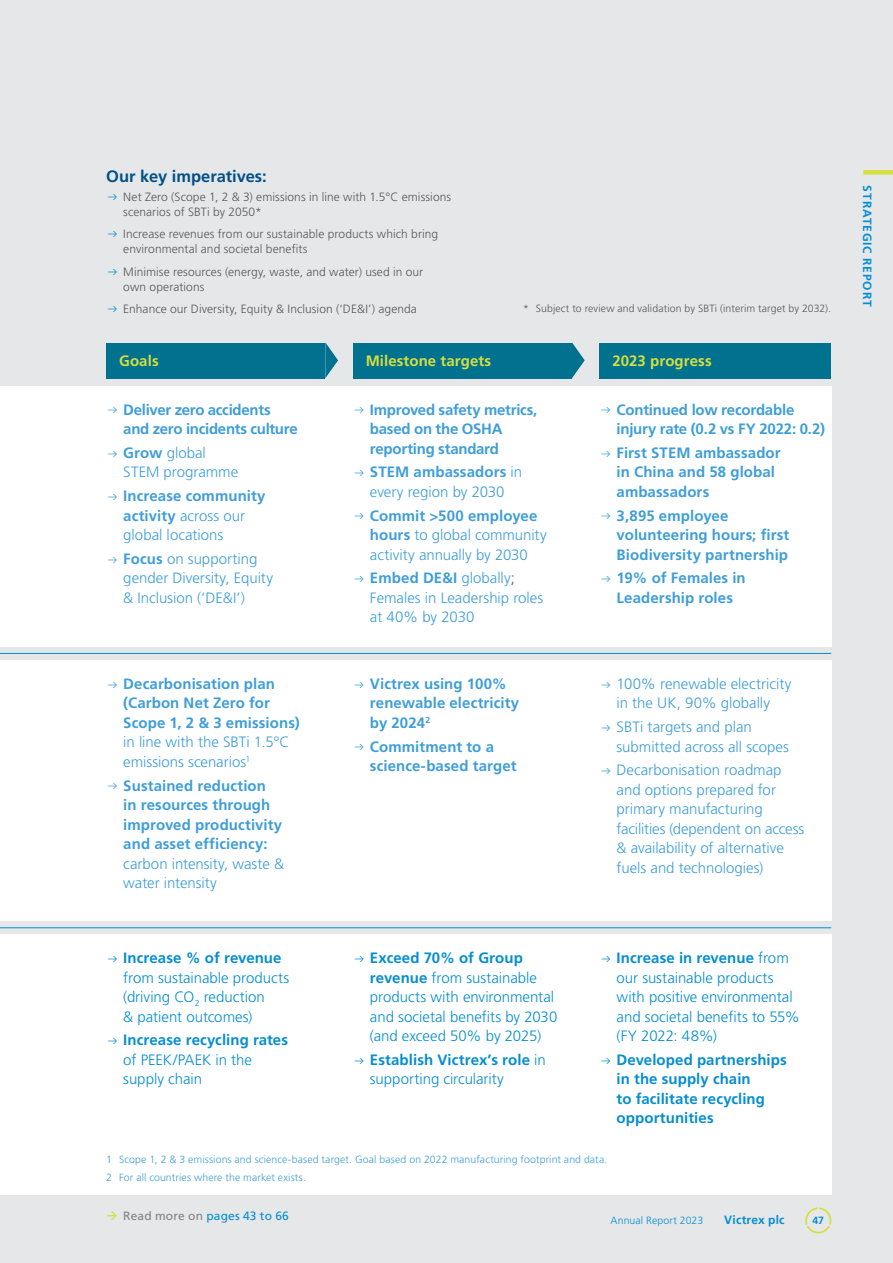
<style>
.page{position:relative;width:893px;height:1263px;background:#e6e7e9}
.page>*{position:absolute;margin:0;border:0;box-sizing:border-box;transform-origin:0 0}
.Subhead_0{font:700 16.5px "Frutiger LT Pro";color:#005086}
.t1{font:700 15px/19.5px "Frutiger LT Pro";letter-spacing:.005em;color:#3f9ed7}
.t2{font:300 15px/19.5px "Frutiger LT Pro";color:#3f9ed7}
.t3{font:300 15px/19.5px "Frutiger LT Pro";color:#068ed0}
.t4{font:700 15px/19.5px "Frutiger LT Pro";letter-spacing:-.02em;color:#3f9ed7}
.t5{font:700 15px/19.5px "Frutiger LT Pro";letter-spacing:.005em;color:#068ed0}
.t6{font:700 15px/19.5px "Frutiger LT Pro";letter-spacing:-.015em;color:#3f9ed7}
.Subhead_1{font:700 15px "Frutiger LT Pro";letter-spacing:.005em;color:#d5df3f}
.t7{font:300 12px/15px "Frutiger LT Pro";letter-spacing:.005em;color:#57585a}
.t8{font:12px "Frutiger LT Pro";letter-spacing:.015em;color:#068ed0}
.t9{font:700 12px "Frutiger LT Pro";letter-spacing:.065em;color:#068ed0}
.t10{font:700 12px "Frutiger LT Pro";letter-spacing:.015em;color:#068ed0}
.Footnote{font:300 10.5px "Frutiger LT Pro";letter-spacing:.01em;color:#3f9ed7}
.Footnote-2{font:300 10.5px "Frutiger LT Pro";letter-spacing:.01em;color:#57585a}
.t11{font:300 10.5px "Frutiger LT Pro";letter-spacing:.01em;color:#068ed0}
.t12{font:700 10.5px "Frutiger LT Pro";color:#068ed0}
.s1{color:#068ed0}
.s2{font-weight:700}
.s3{font-weight:300}
.s4{color:#57585a}
.s5{color:#808285}
</style>
<div class="page">
<div style="left:0;top:935px;width:831px;height:260px;background:#fff"></div>
<div style="left:0;top:386px;width:831px;height:260px;background:#fff"></div>
<div style="left:0;top:661px;width:831px;height:259px;background:#fff"></div>
<div style="left:106px;top:343px;width:219px;height:36px;background:#00718e"></div>
<div style="left:600px;top:343px;width:231px;height:36px;background:#00718e"></div>
<svg style="left:325px;top:342px;width:13px;height:36px"></svg>
<div style="left:353px;top:343px;width:219px;height:36px;background:#00718e"></div>
<svg style="left:572px;top:342px;width:13px;height:36px"></svg>
<hr style="left:0;top:653px;width:831px;height:1px;background:#068ed0">
<hr style="left:0;top:927px;width:831px;height:1px;background:#068ed0">
<div style="left:863px;top:170px;width:30px;height:5px;background:#d5df3f"></div>
<svg style="left:805px;top:1207px;width:26px;height:26px"></svg>
<p class="Subhead_0" style="left:106px;top:166px;width:162px">Our key imperatives:</p>
<p class="t7" style="left:123px;top:189px;width:329px;text-indent:-17px"><span class="s1">◆</span> Net Zero (Scope 1, 2 &amp; 3) emissions in line with 1.5°C emissions scenarios of SBTi by 2050*</p>
<p class="t7" style="left:123px;top:227px;width:316px;text-indent:-17px"><span class="s1">◆</span> Increase revenues from our sustainable products which bring environmental and societal benefits</p>
<p class="t7" style="left:123px;top:264px;width:301px;text-indent:-17px"><span class="s1">◆</span> Minimise resources (energy, waste, and water) used in our own operations</p>
<p class="t7" style="left:106px;top:302px;width:312px"><span class="s1">◆</span> Enhance our Diversity, Equity &amp; Inclusion (‘DE&amp;I’) agenda</p>
<p class="Subhead_1" style="left:119px;top:352px;width:41px">Goals</p>
<p class="Subhead_1" style="left:612px;top:352px;width:101px">2023 progress</p>
<p class="Footnote-2" style="left:523px;top:303px;width:309px">* Subject to review and validation by SBTi (interim target by 2032).</p>
<p class="Subhead_1" style="left:366px;top:352px;width:127px">Milestone targets</p>
<p class="t4" style="left:123px;top:400px;width:176px;text-indent:-17px">◆ Deliver zero accidents and zero incidents culture</p>
<p class="t2" style="left:123px;top:443px;width:116px;text-indent:-17px">◆ <span class="s2">Grow</span> global<br>STEM programme</p>
<p class="t1" style="left:123px;top:486px;width:144px;text-indent:-17px">◆ Increase community activity <span class="s3">across our global locations</span></p>
<p class="t2" style="left:123px;top:549px;width:151px;text-indent:-17px">◆ <span class="s2">Focus</span> on supporting gender Diversity, Equity &amp; Inclusion (‘DE&amp;I’)</p>
<p class="t1" style="left:123px;top:674px;width:178px;text-indent:-17px">◆ Decarbonisation plan (Carbon Net Zero for<br>Scope 1, 2 &amp; 3 emissions) <span class="s3">in line with the SBTi 1.5°C emissions scenarios</span><sup>1</sup></p>
<p class="t1" style="left:123px;top:776px;width:162px;text-indent:-17px">◆ Sustained reduction<br>in resources through improved productivity and asset efficiency: <span class="s3">carbon intensity, waste &amp; water intensity</span></p>
<p class="t3" style="left:123px;top:948px;width:167px;text-indent:-17px">◆ <span class="s2">Increase % of revenue </span>from sustainable products (driving CO<sub>2</sub> reduction<br>&amp; patient outcomes)</p>
<p class="t3" style="left:123px;top:1031px;width:166px;text-indent:-17px">◆ <span class="s2">Increase recycling rates </span>of PEEK/PAEK in the supply chain</p>
<p class="t4" style="left:370px;top:400px;width:169px;text-indent:-17px">◆ Improved safety metrics, based on the OSHA reporting standard</p>
<p class="t2" style="left:353px;top:462px;width:171px;text-align:center">◆ <span class="s2">STEM ambassadors</span> in every region by 2030</p>
<p class="t2" style="left:370px;top:506px;width:178px;text-indent:-17px">◆ <span class="s2">Commit &gt;500 employee hours</span> to global community activity annually by 2030</p>
<p class="t2" style="left:370px;top:568px;width:175px;text-indent:-17px">◆ <span class="s2">Embed DE&amp;I</span> globally<span class="s4">;<br></span>Females in Leadership roles at 40% by 2030</p>
<p class="t1" style="left:370px;top:674px;width:151px;text-indent:-17px">◆ Victrex using 100% renewable electricity by 2024<sup>2</sup></p>
<p class="t1" style="left:370px;top:737px;width:148px;text-indent:-17px">◆ Commitment to a science-based target</p>
<p class="t3" style="left:370px;top:948px;width:189px;text-indent:-17px">◆ <span class="s2">Exceed 70% of Group revenue</span> from sustainable products with environmental and societal benefits by 2030 (and exceed 50% by 2025)</p>
<p class="t3" style="left:370px;top:1050px;width:177px;text-indent:-17px">◆ <span class="s2">Establish Victrex’s role</span> in supporting circularity</p>
<p class="t6" style="left:617px;top:400px;width:210px;text-indent:-17px">◆ Continued low recordable injury rate (0.2 vs FY 2022: 0.2)</p>
<p class="t1" style="left:617px;top:443px;width:166px;text-indent:-17px">◆ First STEM ambassador in China and 58 global ambassadors</p>
<p class="t1" style="left:617px;top:506px;width:174px;text-indent:-17px">◆ 3,895 employee volunteering hours; first<br>Biodiversity partnership</p>
<p class="t1" style="left:600px;top:568px;width:148px;text-align:center">◆ 19% of Females in<br>Leadership roles</p>
<p class="t2" style="left:600px;top:674px;width:193px;text-align:center">◆ 100% renewable electricity in the UK, 90% globally</p>
<p class="t2" style="left:617px;top:717px;width:174px;text-indent:-17px">◆ SBTi targets and plan submitted across all scopes</p>
<p class="t2" style="left:617px;top:760px;width:189px;text-indent:-17px">◆ Decarbonisation roadmap and options prepared for primary manufacturing facilities (dependent on access &amp; availability of alternative fuels and technologies)</p>
<p class="t3" style="left:617px;top:948px;width:185px;text-indent:-17px">◆ <span class="s2">Increase in revenue</span> from our sustainable products with positive environmental and societal benefits to 55% (FY 2022: 48%)</p>
<p class="t5" style="left:617px;top:1050px;width:172px;text-indent:-17px">◆ Developed partnerships in the supply chain<br>to facilitate recycling opportunities</p>
<p class="Footnote" style="left:106px;top:1153px;width:502px">1 Scope 1, 2 &amp; 3 emissions and science-based target. Goal based on 2022 manufacturing footprint and data.</p>
<p class="Footnote" style="left:106px;top:1171px;width:201px">2 For all countries where the market exists.</p>
<p class="t8" style="left:123px;top:1209px;width:167px"><span class="s5">Read more on</span> pages 43 to 66</p>
<p class="t11" style="left:611px;top:1214px;width:94px">Annual Report 2023</p>
<p class="t10" style="left:724px;top:1213px;width:62px">Victrex plc</p>
<p class="t12" style="left:812px;top:1214px;width:13px">47</p>
<p class="t9" style="left:874px;top:185px;width:123px;rotate:90deg">STRATEGIC REPORT</p>
</div>
